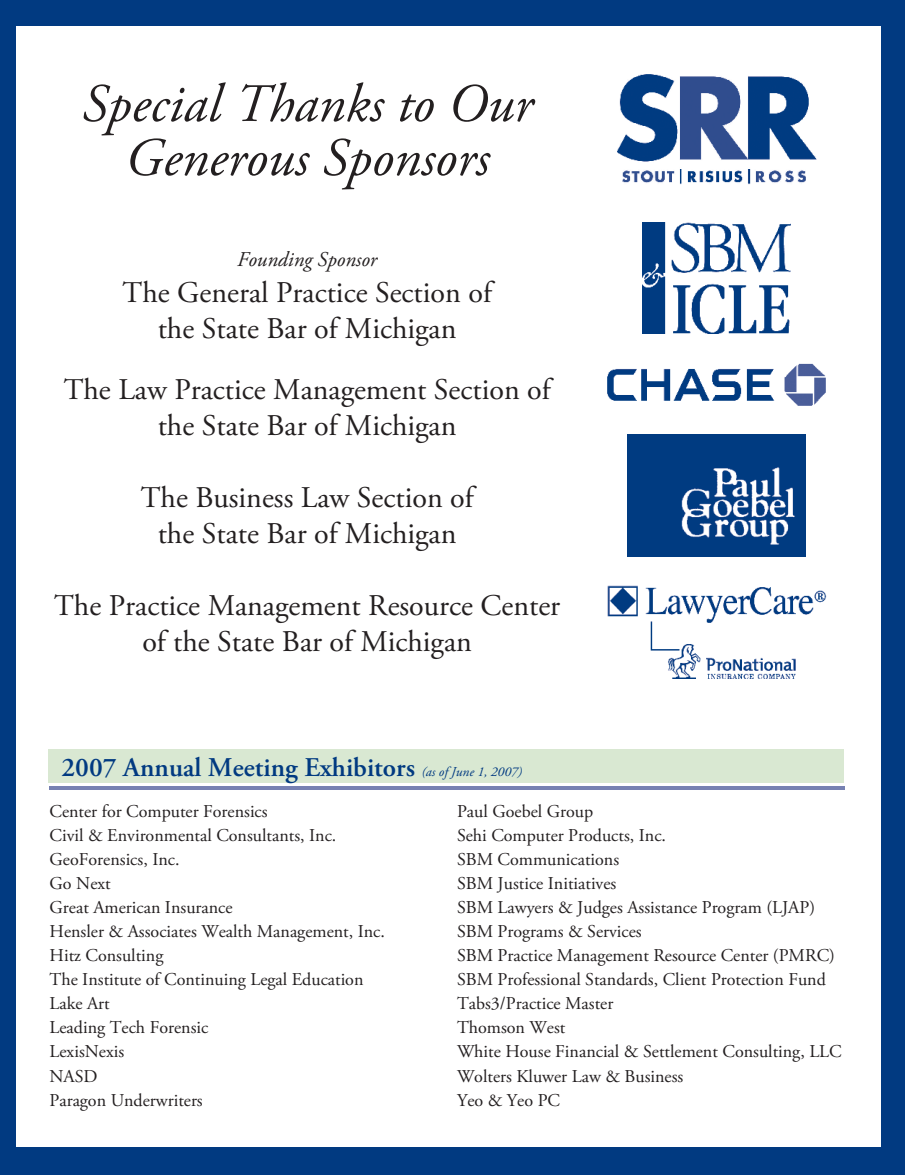
<style>
.page{position:relative;width:905px;height:1175px;background:#fff}
.page>*{position:absolute;margin:0;border:0;box-sizing:border-box;transform-origin:0 0}
.t1{font:italic 54px/54px "Adobe Garamond Pro";color:#231f20;text-align:center}
.t2{font:30px/36px "Adobe Garamond Pro";color:#231f20;text-align:center}
.t3{font:600 27px "Adobe Garamond Pro";color:#013a81}
.t4{font:italic 21px "Adobe Garamond Pro";color:#231f20}
.t5{font:18px/24px "Adobe Garamond Pro";color:#231f20}
.s1{font-weight:400;font-style:italic;font-size:13.5px}
</style>
<div class="page">
<div style="left:0;top:0;width:904px;height:1174px;background:#013a81"></div>
<div style="left:16px;top:26px;width:864px;height:1121px;background:#fff"></div>
<img style="left:617px;top:74px;width:200px;height:111px">
<img style="left:627px;top:435px;width:178px;height:121px">
<img style="left:607px;top:585px;width:220px;height:93px">
<img style="left:642px;top:223px;width:148px;height:110px">
<img style="left:607px;top:363px;width:219px;height:43px">
<hr style="left:49px;top:786px;width:796px;height:3px;background:#7681b2">
<div style="left:48px;top:749px;width:795px;height:33px;background:#d9e8d2"></div>
<h1 class="t1" style="left:82px;top:78px;width:452px">Special Thanks to Our<br>Generous Sponsors</h1>
<p class="t4" style="left:237px;top:246px;width:141px">Founding Sponsor</p>
<h2 class="t2" style="left:122px;top:275px;width:370px">The General Practice Section of the State Bar of Michigan</h2>
<h2 class="t2" style="left:64px;top:372px;width:488px">The Law Practice Management Section of the State Bar of Michigan</h2>
<h2 class="t2" style="left:141px;top:480px;width:334px">The Business Law Section of the State Bar of Michigan</h2>
<h2 class="t2" style="left:54px;top:588px;width:507px">The Practice Management Resource Center of the State Bar of Michigan</h2>
<h3 class="t3" style="left:62px;top:751px;width:462px">2007 Annual Meeting Exhibitors <span class="s1">(as of June 1, 2007)</span></h3>
<p class="t5" style="left:50px;top:800px;width:337px">Center for Computer Forensics<br>Civil &amp; Environmental Consultants, Inc.<br>GeoForensics, Inc.<br>Go Next<br>Great American Insurance<br>Hensler &amp; Associates Wealth Management, Inc.<br>Hitz Consulting<br>The Institute of Continuing Legal Education<br>Lake Art<br>Leading Tech Forensic<br>LexisNexis<br>NASD<br>Paragon Underwriters</p>
<p class="t5" style="left:457px;top:800px;width:386px">Paul Goebel Group<br>Sehi Computer Products, Inc.<br>SBM Communications<br>SBM Justice Initiatives<br>SBM Lawyers &amp; Judges Assistance Program (LJAP)<br>SBM Programs &amp; Services<br>SBM Practice Management Resource Center (PMRC)<br>SBM Professional Standards, Client Protection Fund<br>Tabs3/Practice Master<br>Thomson West<br>White House Financial &amp; Settlement Consulting, LLC<br>Wolters Kluwer Law &amp; Business<br>Yeo &amp; Yeo PC</p>
</div>
